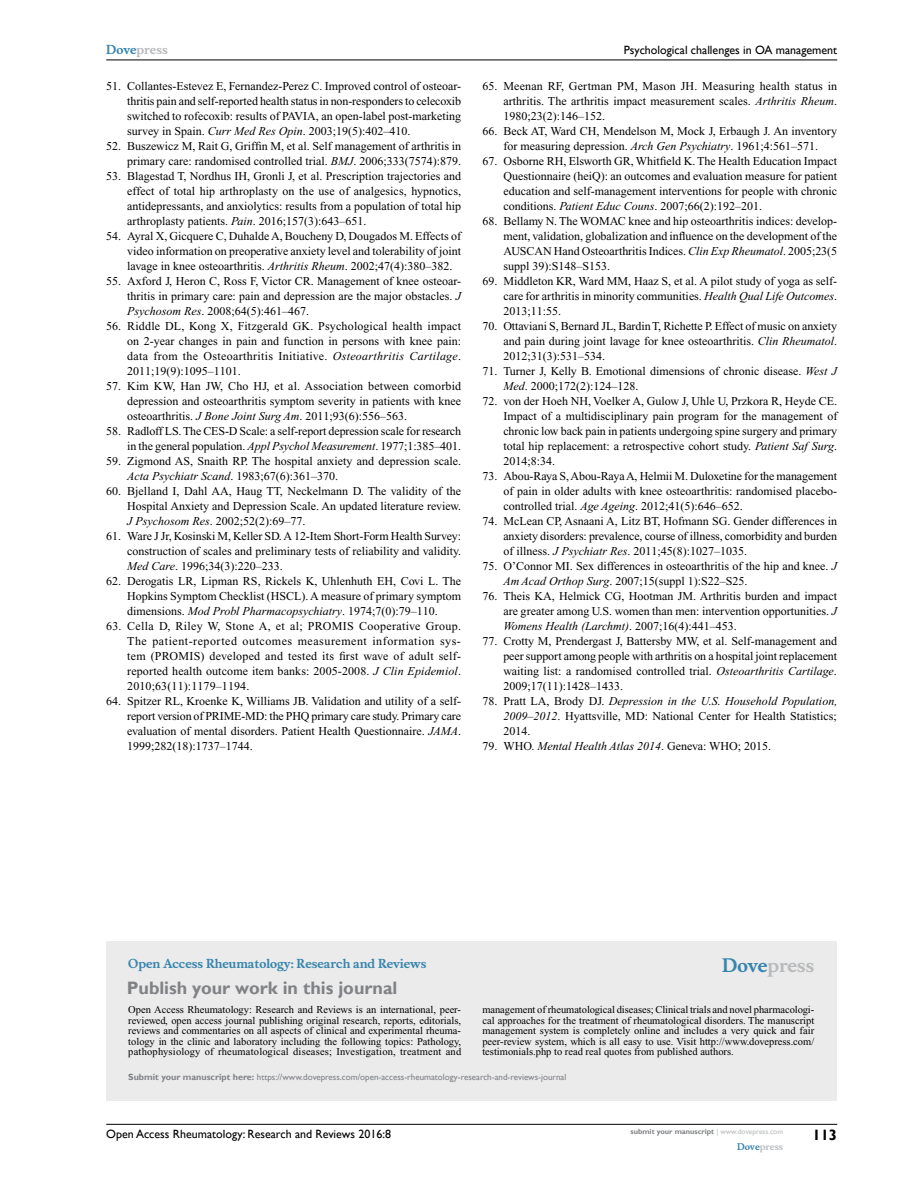
<style>
.page{position:relative;width:918px;height:1188px;background:#fff}
.page>*{position:absolute;margin:0;border:0;box-sizing:border-box;transform-origin:0 0}
.t1{font:700 18px "Gill Sans";color:#808285}
.t2{font:700 18px "Musee";color:#b8babc}
.t3{font:700 15px "Gill Sans";color:#000}
.t4{font:12px/15px "Times New Roman";color:#000;text-align:justify}
.t5{font:12px "Gill Sans";color:#000}
.t6{font:700 12px "Musee";color:#3785ad}
.t7{font:700 12px "Musee";color:#b8babc}
.t8{font:10.5px/10.5px "Times New Roman";color:#000;text-align:justify}
.t9{font:9px "Gill Sans";color:#808285}
.t10{font:700 9px "Musee";color:#b8babc}
.t11{font:700 7.5px "Gill Sans";color:#808285}
.s1{color:#3785ad}
.s2{font-style:italic}
.s3{font-weight:700}
.s4{font-weight:400;color:#b8babc}
</style>
<div class="page">
<div style="left:106px;top:941px;width:731px;height:159px;background:#ebebec"></div>
<hr style="left:106px;top:1124px;width:731px;height:1px;background:#000">
<hr style="left:106px;top:60px;width:731px;height:1px;background:#000">
<p class="t7" style="left:106px;top:43px;width:63px"><span class="s1">Dove</span>press</p>
<p class="t4" style="left:127px;top:79px;width:335px;text-indent:-21px">51. Collantes-Estevez E, Fernandez-Perez C. Improved control of osteoar&shy;thritis pain and self-reported health status in non-responders to celecoxib switched to rofecoxib: results of PAVIA, an open-label post-marketing survey in Spain. <span class="s2">Curr Med Res Opin</span>. 2003;19(5):402–410.</p>
<p class="t4" style="left:106px;top:139px;width:356px;text-align:right">52. Buszewicz M, Rait G, Griffin M, et al. Self management of arthritis in primary care: randomised controlled trial. <span class="s2">BMJ</span>. 2006;333(7574):879.</p>
<p class="t4" style="left:127px;top:169px;width:335px;text-indent:-21px">53. Blagestad T, Nordhus IH, Gronli J, et al. Prescription trajectories and effect of total hip arthroplasty on the use of analgesics, hypnotics, antidepressants, and anxiolytics: results from a population of total hip arthroplasty patients. <span class="s2">Pain</span>. 2016;157(3):643–651.</p>
<p class="t4" style="left:127px;top:229px;width:335px;text-indent:-21px">54. Ayral X, Gicquere C, Duhalde A, Boucheny D, Dougados M. Effects of video information on preoperative anxiety level and tolerability of joint lavage in knee osteoarthritis. <span class="s2">Arthritis Rheum</span>. 2002;47(4):380–382.</p>
<p class="t4" style="left:127px;top:274px;width:335px;text-indent:-21px">55. Axford J, Heron C, Ross F, Victor CR. Management of knee osteoar&shy;thritis in primary care: pain and depression are the major obstacles. <span class="s2">J Psychosom Res</span>. 2008;64(5):461–467.</p>
<p class="t4" style="left:127px;top:319px;width:335px;text-indent:-21px">56. Riddle DL, Kong X, Fitzgerald GK. Psychological health impact on 2-year changes in pain and function in persons with knee pain: data from the Osteoarthritis Initiative. <span class="s2">Osteoarthritis Cartilage</span>.<br>2011;19(9):1095–1101.</p>
<p class="t4" style="left:127px;top:379px;width:336px;text-indent:-21px">57. Kim KW, Han JW, Cho HJ, et al. Association between comorbid depression and osteoarthritis symptom severity in patients with knee osteoarthritis. <span class="s2">J Bone Joint Surg Am</span>. 2011;93(6):556–563.</p>
<p class="t4" style="left:106px;top:424px;width:356px;text-align:right">58. Radloff LS. The CES-D Scale: a self-report depression scale for research in the general population. <span class="s2">Appl Psychol Measurement</span>. 1977;1:385–401.</p>
<p class="t4" style="left:127px;top:454px;width:335px;text-indent:-21px">59. Zigmond AS, Snaith RP. The hospital anxiety and depression scale.<br><span class="s2">Acta Psychiatr Scand</span>. 1983;67(6):361–370.</p>
<p class="t4" style="left:127px;top:484px;width:336px;text-indent:-21px">60. Bjelland I, Dahl AA, Haug TT, Neckelmann D. The validity of the Hospital Anxiety and Depression Scale. An updated literature review.<br><span class="s2">J Psychosom Res</span>. 2002;52(2):69–77.</p>
<p class="t4" style="left:127px;top:529px;width:335px;text-indent:-21px">61. Ware J Jr, Kosinski M, Keller SD. A 12-Item Short-Form Health Survey: construction of scales and preliminary tests of reliability and validity.<br><span class="s2">Med Care</span>. 1996;34(3):220–233.</p>
<p class="t4" style="left:127px;top:574px;width:335px;text-indent:-21px">62. Derogatis LR, Lipman RS, Rickels K, Uhlenhuth EH, Covi L. The Hopkins Symptom Checklist (HSCL). A measure of primary symptom dimensions. <span class="s2">Mod Probl Pharmacopsychiatry</span>. 1974;7(0):79–110.</p>
<p class="t4" style="left:127px;top:619px;width:335px;text-indent:-21px">63. Cella D, Riley W, Stone A, et al; PROMIS Cooperative Group.<br>The patient-reported outcomes measurement information sys&shy;tem (PROMIS) developed and tested its first wave of adult self&shy;reported health outcome item banks: 2005-2008. <span class="s2">J Clin Epidemiol</span>.<br>2010;63(11):1179–1194.</p>
<p class="t4" style="left:127px;top:694px;width:335px;text-indent:-21px">64. Spitzer RL, Kroenke K, Williams JB. Validation and utility of a self&shy;report version of PRIME-MD: the PHQ primary care study. Primary care evaluation of mental disorders. Patient Health Questionnaire. <span class="s2">JAMA</span>.<br>1999;282(18):1737–1744.</p>
<p class="t5" style="left:624px;top:43px;width:215px">Psychological challenges in OA management</p>
<p class="t4" style="left:503px;top:79px;width:335px;text-indent:-21px">65. Meenan RF, Gertman PM, Mason JH. Measuring health status in arthritis. The arthritis impact measurement scales. <span class="s2">Arthritis Rheum</span>.<br>1980;23(2):146–152.</p>
<p class="t4" style="left:482px;top:124px;width:356px;text-align:center">66. Beck AT, Ward CH, Mendelson M, Mock J, Erbaugh J. An inventory for measuring depression. <span class="s2">Arch Gen Psychiatry</span>. 1961;4:561–571.</p>
<p class="t4" style="left:503px;top:154px;width:335px;text-indent:-21px">67. Osborne RH, Elsworth GR, Whitfield K. The Health Education Impact Questionnaire (heiQ): an outcomes and evaluation measure for patient education and self-management interventions for people with chronic conditions. <span class="s2">Patient Educ Couns</span>. 2007;66(2):192–201.</p>
<p class="t4" style="left:503px;top:214px;width:335px;text-indent:-21px">68. Bellamy N. The WOMAC knee and hip osteoarthritis indices: develop&shy;ment, validation, globalization and influence on the development of the AUSCAN Hand Osteoarthritis Indices. <span class="s2">Clin Exp Rheumatol</span>. 2005;23(5 suppl 39):S148–S153.</p>
<p class="t4" style="left:503px;top:274px;width:335px;text-indent:-21px">69. Middleton KR, Ward MM, Haaz S, et al. A pilot study of yoga as self&shy;care for arthritis in minority communities. <span class="s2">Health Qual Life Outcomes</span>.<br>2013;11:55.</p>
<p class="t4" style="left:503px;top:319px;width:335px;text-indent:-21px">70. Ottaviani S, Bernard JL, Bardin T, Richette P. Effect of music on anxiety and pain during joint lavage for knee osteoarthritis. <span class="s2">Clin Rheumatol</span>.<br>2012;31(3):531–534.</p>
<p class="t4" style="left:503px;top:364px;width:335px;text-indent:-21px">71. Turner J, Kelly B. Emotional dimensions of chronic disease. <span class="s2">West J<br>Med</span>. 2000;172(2):124–128.</p>
<p class="t4" style="left:503px;top:394px;width:336px;text-indent:-21px">72. von der Hoeh NH , Voelker A, Gulow J, Uhle U, Przkora R, Heyde CE.<br>Impact of a multidisciplinary pain program for the management of chronic low back pain in patients undergoing spine surgery and primary total hip replacement: a retrospective cohort study. <span class="s2">Patient Saf Surg</span>.<br>2014;8:34.</p>
<p class="t4" style="left:503px;top:469px;width:335px;text-indent:-21px">73. Abou-Raya S, Abou-Raya A, Helmii M. Duloxetine for the management of pain in older adults with knee osteoarthritis: randomised placebo&shy;controlled trial. <span class="s2">Age Ageing</span>. 2012;41(5):646–652.</p>
<p class="t4" style="left:503px;top:514px;width:335px;text-indent:-21px">74. McLean CP, Asnaani A, Litz BT, Hofmann SG. Gender differences in anxiety disorders: prevalence, course of illness, comorbidity and burden of illness. <span class="s2">J Psychiatr Res</span>. 2011;45(8):1027–1035.</p>
<p class="t4" style="left:503px;top:559px;width:335px;text-indent:-21px">75. O’Connor MI. Sex differences in osteoarthritis of the hip and knee. <span class="s2">J<br>Am Acad Orthop Surg</span>. 2007;15(suppl 1):S22–S25.</p>
<p class="t4" style="left:503px;top:589px;width:335px;text-indent:-21px">76. Theis KA, Helmick CG, Hootman JM. Arthritis burden and impact are greater among U.S. women than men: intervention opportunities. <span class="s2">J Womens Health (Larchmt)</span>. 2007;16(4):441–453.</p>
<p class="t4" style="left:503px;top:634px;width:335px;text-indent:-21px">77. Crotty M, Prendergast J, Battersby MW, et al. Self-management and peer support among people with arthritis on a hospital joint replacement waiting list: a randomised controlled trial. <span class="s2">Osteoarthritis Cartilage</span>.<br>2009;17(11):1428–1433.</p>
<p class="t4" style="left:503px;top:694px;width:335px;text-indent:-21px">78. Pratt LA, Brody DJ. <span class="s2">Depression in the U.S. Household Population, 2009–2012</span>. Hyattsville, MD: National Center for Health Statistics; 2014.</p>
<p class="t4" style="left:482px;top:739px;width:290px">79. WHO. <span class="s2">Mental Health Atlas 2014</span>. Geneva: WHO; 2015.</p>
<p class="t6" style="left:128px;top:956px;width:300px">Open Access Rheumatology: Research and Reviews</p>
<h1 class="t1" style="left:127px;top:977px;width:272px">Publish your work in this journal</h1>
<h1 class="t2" style="left:722px;top:955px;width:94px"><span class="s1">Dove</span>press</h1>
<p class="t8" style="left:128px;top:1004px;width:335px">Open Access Rheumatology: Research and Reviews is an international, peer&shy;reviewed, open access journal publishing original research, reports, editorials, reviews and commentaries on all aspects of clinical and experimental rheuma&shy;tology in the clinic and laboratory including the following topics: Pathology, pathophysiology of rheumatological diseases; Investigation, treatment and</p>
<p class="t8" style="left:482px;top:1004px;width:333px">management of rheumatological diseases; Clinical trials and novel pharmacologi&shy;cal approaches for the treatment of rheumatological disorders. The manuscript management system is completely online and includes a very quick and fair peer-review system, which is all easy to use. Visit http://www.dovepress.com/ testimonials.php to read real quotes from published authors.</p>
<p class="t9" style="left:128px;top:1072px;width:440px"><span class="s3">Submit your manuscript here:</span> https://www.dovepress.com/open-access-rheumatology-research-and-reviews-journal</p>
<p class="t5" style="left:106px;top:1127px;width:286px">Open Access Rheumatology: Research and Reviews 2016:8</p>
<p class="t11" style="left:631px;top:1127px;width:154px">submit your manuscript <span class="s4">| www.dovepress.com</span></p>
<p class="t10" style="left:737px;top:1141px;width:48px"><span class="s1">Dove</span>press</p>
<p class="t3" style="left:812px;top:1126px;width:26px">113</p>
</div>
